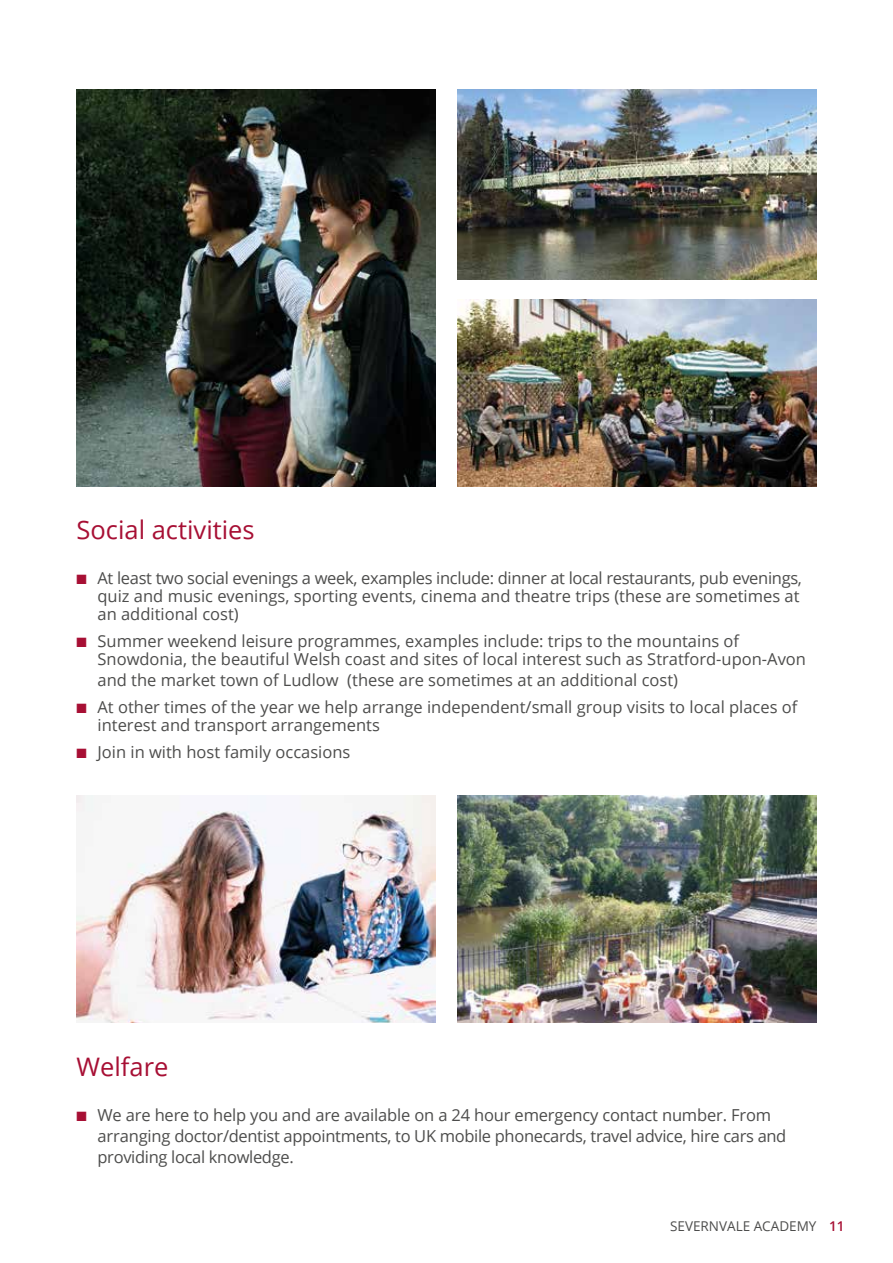
<style>
.page{position:relative;width:893px;height:1263px;background:#fff}
.page>*{position:absolute;margin:0;border:0;box-sizing:border-box;transform-origin:0 0}
.t1{font:25.5px "Open Sans";color:#a70f34}
.t2{font:16.5px/18px "Open Sans";color:#4d4d4c}
.t3{font:16.5px/21px "Open Sans";letter-spacing:-.02em;color:#4d4d4c}
.t4{font:13.5px "Open Sans";color:#4d4d4c}
.s1{color:#a70f34}
.s2{font-weight:600;color:#a70f34}
</style>
<div class="page">
<img style="left:77px;top:89px;width:359px;height:398px">
<img style="left:457px;top:89px;width:359px;height:191px">
<img style="left:457px;top:300px;width:359px;height:187px">
<img style="left:77px;top:796px;width:359px;height:227px">
<img style="left:457px;top:796px;width:359px;height:227px">
<h1 class="t1" style="left:77px;top:513px;width:180px">Social activities</h1>
<p class="t2" style="left:98px;top:569px;width:706px;text-indent:-21px"><span class="s1">■</span> At least two social evenings a week, examples include: dinner at local restaurants, pub evenings, quiz and music evenings, sporting events, cinema and theatre trips (these are sometimes at an additional cost)</p>
<p class="t2" style="left:98px;top:632px;width:710px;text-indent:-21px"><span class="s1">■</span> Summer weekend leisure programmes, examples include: trips to the mountains of<br>Snowdonia, the beautiful Welsh coast and sites of local interest such as Stratford-upon-Avon</p>
<p class="t2" style="left:98px;top:671px;width:582px">and the market town of Ludlow (these are sometimes at an additional cost)</p>
<p class="t2" style="left:98px;top:698px;width:701px;text-indent:-21px"><span class="s1">■</span> At other times of the year we help arrange independent/small group visits to local places of interest and transport arrangements</p>
<p class="t2" style="left:77px;top:743px;width:275px"><span class="s1">■</span> Join in with host family occasions</p>
<h1 class="t1" style="left:77px;top:1049px;width:93px">Welfare</h1>
<p class="t3" style="left:98px;top:1104px;width:690px;text-indent:-21px"><span class="s1">■</span> We are here to help you and are available on a 24 hour emergency contact number. From arranging doctor/dentist appointments, to UK mobile phonecards, travel advice, hire cars and providing local knowledge.</p>
<p class="t4" style="left:670px;top:1216px;width:176px">SEVERNVALE ACADEMY <span class="s2">11</span></p>
</div>
